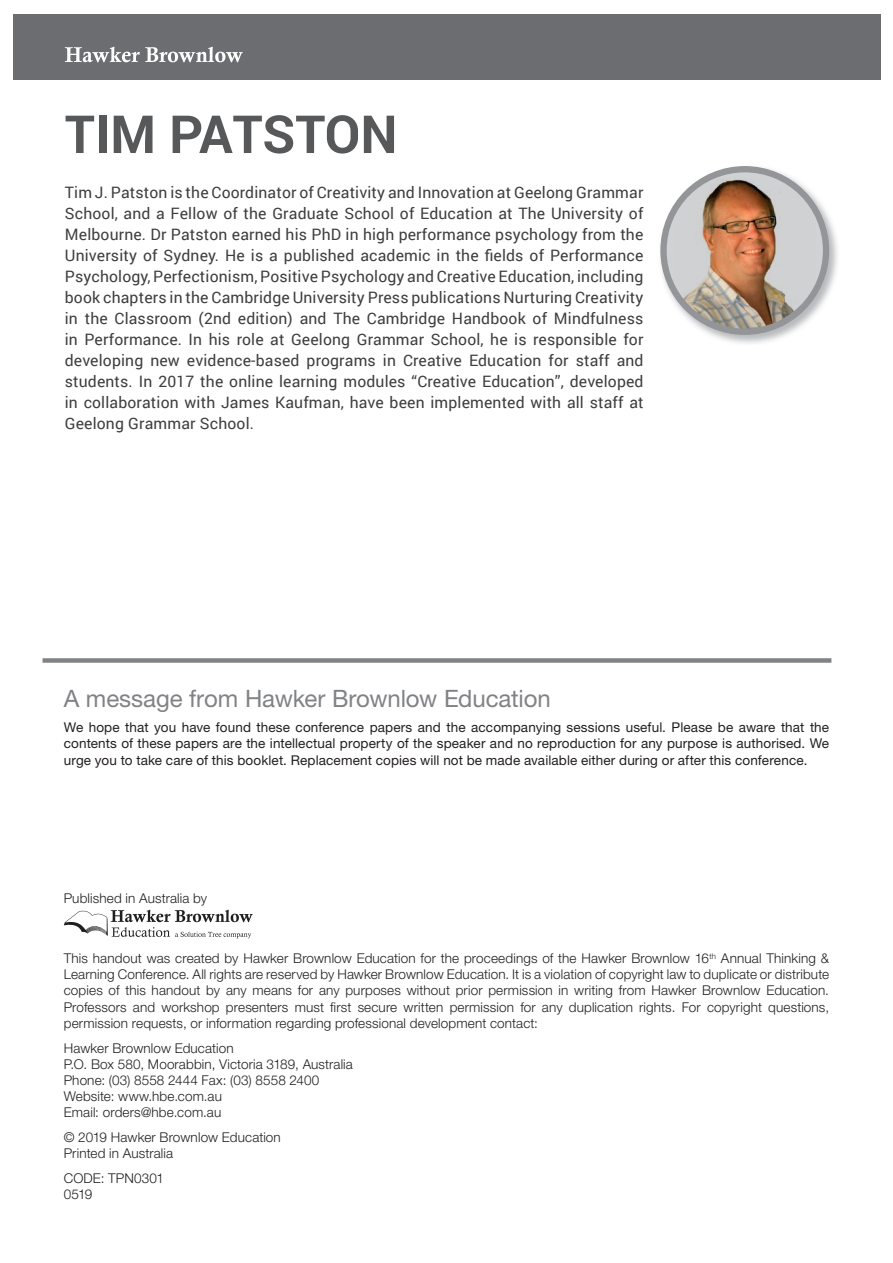
<style>
.page{position:relative;width:893px;height:1263px;background:#fff}
.page>*{position:absolute;margin:0;border:0;box-sizing:border-box;transform-origin:0 0}
.t1{font:700 52.5px "Roboto";color:#57585a}
.t2{font:24px "Helvetica Neue LT Std";letter-spacing:-.005em;color:#808285}
.t3{font:15.75px/21px "Roboto";letter-spacing:.01em;color:#3e3e3f;text-align:justify}
.t4{font:300 13.5px/16.2px "Helvetica Neue LT Std";letter-spacing:.01em;color:#231f20}
.t5{font:13.5px/16.2px "Helvetica Neue LT Std";letter-spacing:.01em;color:#231f20;text-align:justify}
</style>
<div class="page">
<svg style="left:64px;top:910px;width:189px;height:28px"></svg>
<div style="left:43px;top:658px;width:788px;height:5px;background:#808285"></div>
<div style="left:13px;top:14px;width:867px;height:65px;background:#6c6d70"></div>
<svg style="left:65px;top:47px;width:178px;height:15px"></svg>
<img style="left:660px;top:166px;width:178px;height:178px">
<img style="left:663px;top:169px;width:163px;height:163px;border-radius:50%">
<img style="left:674px;top:169px;width:71px;height:136px">
<div style="left:660px;top:166px;width:169px;height:169px;border:6px solid #939598;border-radius:50%"></div>
<h1 class="t1" style="left:65px;top:97px;width:334px">TIM PATSTON</h1>
<p class="t3" style="left:65px;top:181px;width:580px">Tim J. Patston is the Coordinator of Creativity and Innovation at Geelong Grammar School, and a Fellow of the Graduate School of Education at The University of Melbourne. Dr Patston earned his PhD in high performance psychology from the University of Sydney. He is a published academic in the fields of Performance Psychology, Perfectionism, Positive Psychology and Creative Education, including book chapters in the Cambridge University Press publications Nurturing Creativity in the Classroom (2nd edition) and The Cambridge Handbook of Mindfulness in Performance. In his role at Geelong Grammar School, he is responsible for developing new evidence-based programs in Creative Education for staff and students. In 2017 the online learning modules “Creative Education”, developed in collaboration with James Kaufman, have been implemented with all staff at Geelong Grammar School.</p>
<h2 class="t2" style="left:64px;top:690px;width:488px">A message from Hawker Brownlow Education</h2>
<p class="t5" style="left:64px;top:721px;width:767px">We hope that you have found these conference papers and the accompanying sessions useful. Please be aware that the contents of these papers are the intellectual property of the speaker and no reproduction for any purpose is authorised. We urge you to take care of this booklet. Replacement copies will not be made available either during or after this conference.</p>
<p class="t4" style="left:64px;top:891px;width:145px">Published in Australia by</p>
<p class="t4" style="left:64px;top:951px;width:767px;text-align:justify">This handout was created by Hawker Brownlow Education for the proceedings of the Hawker Brownlow 16<sup>th</sup> Annual Thinking &amp; Learning Conference. All rights are reserved by Hawker Brownlow Education. It is a violation of copyright law to duplicate or distribute copies of this handout by any means for any purposes without prior permission in writing from Hawker Brownlow Education.<br>Professors and workshop presenters must first secure written permission for any duplication rights. For copyright questions, permission requests, or information regarding professional development contact:</p>
<p class="t4" style="left:64px;top:1041px;width:291px">Hawker Brownlow Education<br>P.O. Box 580, Moorabbin, Victoria 3189, Australia Phone: (03) 8558 2444 Fax: (03) 8558 2400<br>Website: www.hbe.com.au<br>Email: orders@hbe.com.au</p>
<p class="t4" style="left:64px;top:1130px;width:219px">© 2019 Hawker Brownlow Education<br>Printed in Australia</p>
<p class="t4" style="left:64px;top:1171px;width:102px">CODE: TPN0301<br>0519</p>
</div>
